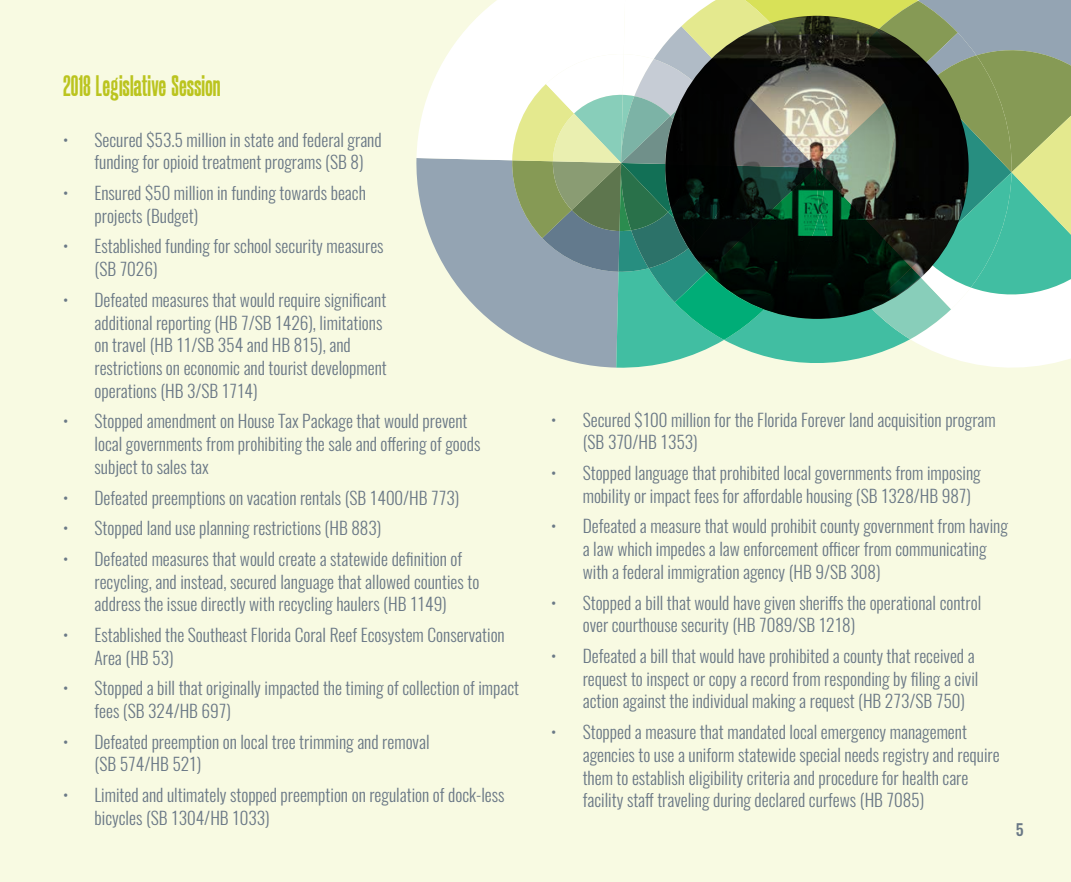
<style>
.page{position:relative;width:1071px;height:882px;background:#f8fae2}
.page>*{position:absolute;margin:0;border:0;box-sizing:border-box;transform-origin:0 0}
.yellowsubhead2018{font:28px "Castle Press No 2";color:#bbc41f}
.t1{font:300 17.5px/22.8px "Oswald";color:#6a7886}
.bluebodytext{font:500 15.75px "Oswald";color:#6a7886}
</style>
<div class="page">
<svg style="left:416px;top:0;width:655px;height:368px;background:#a5c8b3"></svg>
<img style="left:666px;top:16px;width:303px;height:303px;border-radius:152px">
<p class="yellowsubhead2018" style="left:63px;top:70px;width:159px">2018 Legislative Session</p>
<p class="t1" style="left:94px;top:128px;width:289px;text-indent:-32px">• Secured $53.5 million in state and federal grand funding for opioid treatment programs (SB 8)</p>
<p class="t1" style="left:94px;top:182px;width:273px;text-indent:-32px">• Ensured $50 million in funding towards beach projects (Budget)</p>
<p class="t1" style="left:94px;top:235px;width:291px;text-indent:-32px">• Established funding for school security measures (SB 7026)</p>
<p class="t1" style="left:94px;top:288px;width:294px;text-indent:-32px">• Defeated measures that would require significant additional reporting (HB 7/SB 1426), limitations on travel (HB 11/SB 354 and HB 815), and restrictions on economic and tourist development operations (HB 3/SB 1714)</p>
<p class="t1" style="left:94px;top:410px;width:387px;text-indent:-32px">• Stopped amendment on House Tax Package that would prevent local governments from prohibiting the sale and offering of goods subject to sales tax</p>
<p class="t1" style="left:63px;top:486px;width:398px">• Defeated preemptions on vacation rentals (SB 1400/HB 773)</p>
<p class="t1" style="left:63px;top:517px;width:320px">• Stopped land use planning restrictions (HB 883)</p>
<p class="t1" style="left:94px;top:547px;width:386px;text-indent:-32px">• Defeated measures that would create a statewide definition of recycling, and instead, secured language that allowed counties to address the issue directly with recycling haulers (HB 1149)</p>
<p class="t1" style="left:94px;top:623px;width:412px;text-indent:-32px">• Established the Southeast Florida Coral Reef Ecosystem Conservation<br>Area (HB 53)</p>
<p class="t1" style="left:94px;top:677px;width:426px;text-indent:-32px">• Stopped a bill that originally impacted the timing of collection of impact fees (SB 324/HB 697)</p>
<p class="t1" style="left:94px;top:730px;width:337px;text-indent:-32px">• Defeated preemption on local tree trimming and removal (SB 574/HB 521)</p>
<p class="t1" style="left:94px;top:784px;width:412px;text-indent:-32px">• Limited and ultimately stopped preemption on regulation of dock-less bicycles (SB 1304/HB 1033)</p>
<p class="t1" style="left:583px;top:408px;width:415px;text-indent:-32px">• Secured $100 million for the Florida Forever land acquisition program (SB 370/HB 1353)</p>
<p class="t1" style="left:583px;top:462px;width:400px;text-indent:-32px">• Stopped language that prohibited local governments from imposing mobility or impact fees for affordable housing (SB 1328/HB 987)</p>
<p class="t1" style="left:583px;top:515px;width:427px;text-indent:-32px">• Defeated a measure that would prohibit county government from having a law which impedes a law enforcement officer from communicating with a federal immigration agency (HB 9/SB 308)</p>
<p class="t1" style="left:583px;top:591px;width:400px;text-indent:-32px">• Stopped a bill that would have given sheriffs the operational control over courthouse security (HB 7089/SB 1218)</p>
<p class="t1" style="left:583px;top:644px;width:397px;text-indent:-32px">• Defeated a bill that would have prohibited a county that received a request to inspect or copy a record from responding by filing a civil action against the individual making a request (HB 273/SB 750)</p>
<p class="t1" style="left:583px;top:721px;width:419px;text-indent:-32px">• Stopped a measure that mandated local emergency management agencies to use a uniform statewide special needs registry and require them to establish eligibility criteria and procedure for health care facility staff traveling during declared curfews (HB 7085)</p>
<p class="bluebodytext" style="left:1016px;top:819px;width:9px">5</p>
</div>
